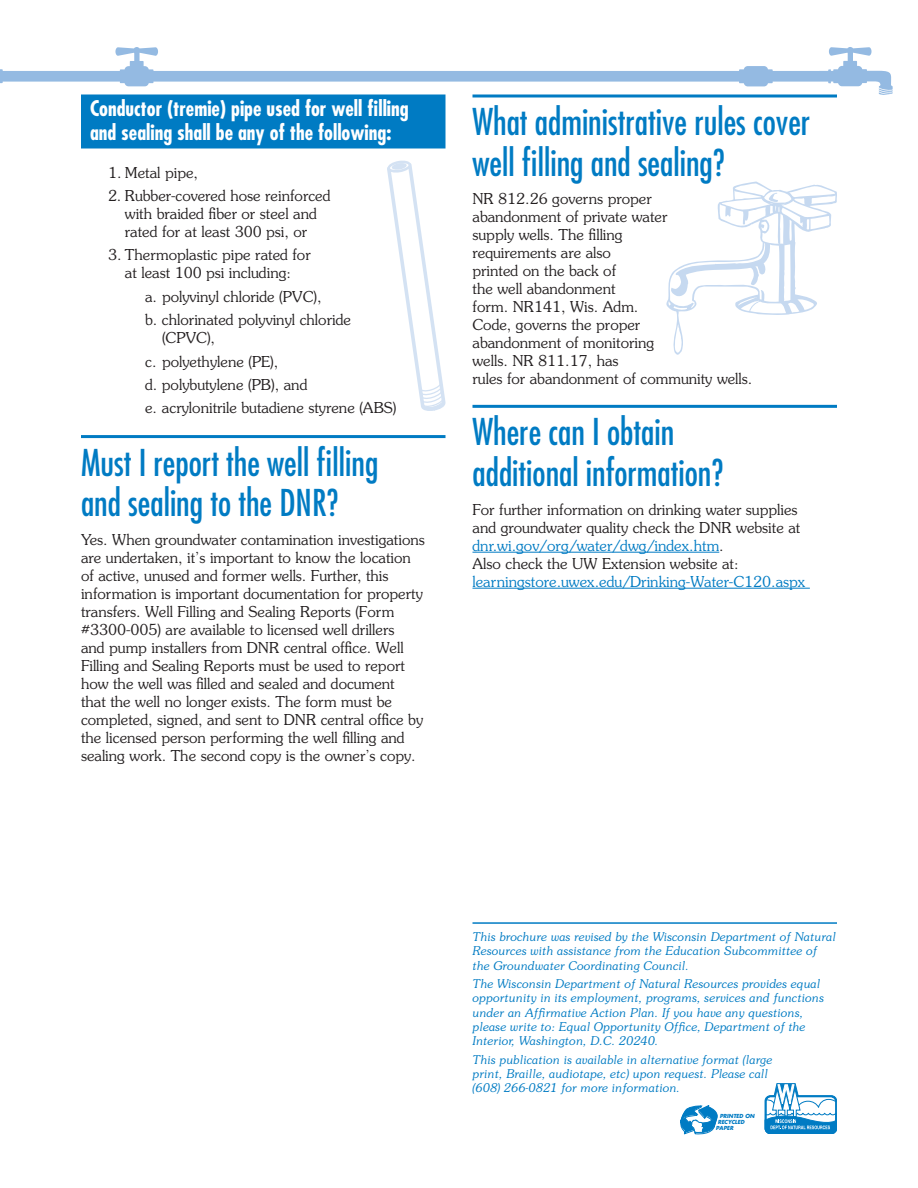
<style>
.page{position:relative;width:918px;height:1188px;background:#fff}
.page>*{position:absolute;margin:0;border:0;box-sizing:border-box;transform-origin:0 0}
.t1{font:condensed 36px/40.5px "Futura";color:#007bc3}
.t2{font:700 condensed 21px/24px "Futura";color:#fff}
.t3{font:300 15px/18px "Souvenir";color:#231f20}
.t4{font:300 15px "Souvenir";color:#007bc3}
.t5{font:italic 300 12px/14.2px "Souvenir";color:#007bc3}
.t6{font:italic 700 5.4px "Futura";color:#007bc3}
.s1{color:#007bc3}
</style>
<div class="page">
<div style="left:81px;top:94px;width:365px;height:54px;background:#007bc3"></div>
<hr style="left:81px;top:435px;width:365px;height:3px;background:#007bc3">
<hr style="left:472px;top:922px;width:365px;height:2px;background:#007bc3">
<svg style="left:765px;top:1083px;width:72px;height:51px"></svg>
<svg style="left:0;top:47px;width:893px;height:48px"></svg>
<svg style="left:472px;top:94px;width:365px;height:4px"></svg>
<hr style="left:472px;top:405px;width:365px;height:3px;background:#007bc3">
<hr style="left:472px;top:552px;width:247px;height:1px;background:#007bc3">
<hr style="left:472px;top:588px;width:338px;height:1px;background:#007bc3">
<svg style="left:666px;top:182px;width:171px;height:173px"></svg>
<svg style="left:680px;top:1105px;width:38px;height:30px"></svg>
<svg style="left:387px;top:160px;width:59px;height:251px"></svg>
<h2 class="t2" style="left:90px;top:98px;width:320px">Conductor (tremie) pipe used for well filling and sealing shall be any of the following:</h2>
<p class="t3" style="left:108px;top:164px;width:92px">1. Metal pipe,</p>
<p class="t3" style="left:108px;top:188px;width:224px;text-align:center">2. Rubber-covered hose reinforced with braided fiber or steel and rated for at least 300 psi, or</p>
<p class="t3" style="left:108px;top:247px;width:204px;text-align:center">3. Thermoplastic pipe rated for at least 100 psi including:</p>
<p class="t3" style="left:145px;top:286px;width:207px;line-height:23.4px">a. polyvinyl chloride (PVC),<br>b. chlorinated polyvinyl chloride</p>
<p class="t3" style="left:145px;top:327px;width:253px;line-height:23.4px;text-indent:17px">(CPVC),<br>c. polyethylene (PE),<br>d. polybutylene (PB), and<br>e. acrylonitrile butadiene styrene (ABS)</p>
<h1 class="t1" style="left:81px;top:445px;width:299px">Must I report the well filling and sealing to the DNR?</h1>
<p class="t3" style="left:81px;top:532px;width:345px">Yes. When groundwater contamination investigations are undertaken, it’s important to know the location of active, unused and former wells. Further, this information is important documentation for property transfers. Well Filling and Sealing Reports (Form #3300-005) are available to licensed well drillers<br>and pump installers from DNR central office. Well Filling and Sealing Reports must be used to report how the well was filled and sealed and document<br>that the well no longer exists. The form must be completed, signed, and sent to DNR central office by the licensed person performing the well filling and sealing work. The second copy is the owner’s copy.</p>
<h1 class="t1" style="left:472px;top:104px;width:339px">What administrative rules cover well filling and sealing?</h1>
<p class="t3" style="left:472px;top:191px;width:281px">NR 812.26 governs proper<br>abandonment of private water<br>supply wells. The filling<br>requirements are also<br>printed on the back of<br>the well abandonment<br>form. NR141, Wis. Adm.<br>Code, governs the proper<br>abandonment of monitoring<br>wells. NR 811.17, has<br>rules for abandonment of community wells.</p>
<h1 class="t1" style="left:472px;top:415px;width:252px">Where can I obtain additional information?</h1>
<p class="t3" style="left:472px;top:501px;width:329px">For further information on drinking water supplies and groundwater quality check the DNR website at <span class="s1">dnr.wi.gov/org/water/dwg/index.htm</span>.<br>Also check the UW Extension website at:</p>
<p class="t4" style="left:472px;top:575px;width:334px">learningstore.uwex.edu/Drinking-Water-C120.aspx</p>
<p class="t5" style="left:472px;top:931px;width:365px">This brochure was revised by the Wisconsin Department of Natural<br>Resources with assistance from the Education Subcommittee of the Groundwater Coordinating Council.</p>
<p class="t5" style="left:472px;top:978px;width:353px">The Wisconsin Department of Natural Resources provides equal opportunity in its employment, programs, services and functions under an Affirmative Action Plan. If you have any questions, please write to: Equal Opportunity Office, Department of the Interior, Washington, D.C. 20240.</p>
<p class="t5" style="left:472px;top:1053px;width:302px">This publication is available in alternative format (large print, Braille, audiotape, etc) upon request. Please call (608) 266-0821 for more information.</p>
<p class="t6" style="left:720px;top:1114px;width:36px">PRINTED ON</p>
<p class="t6" style="left:718px;top:1120px;width:29px">RECYCLED</p>
<p class="t6" style="left:716px;top:1125px;width:19px">PAPER</p>
</div>
